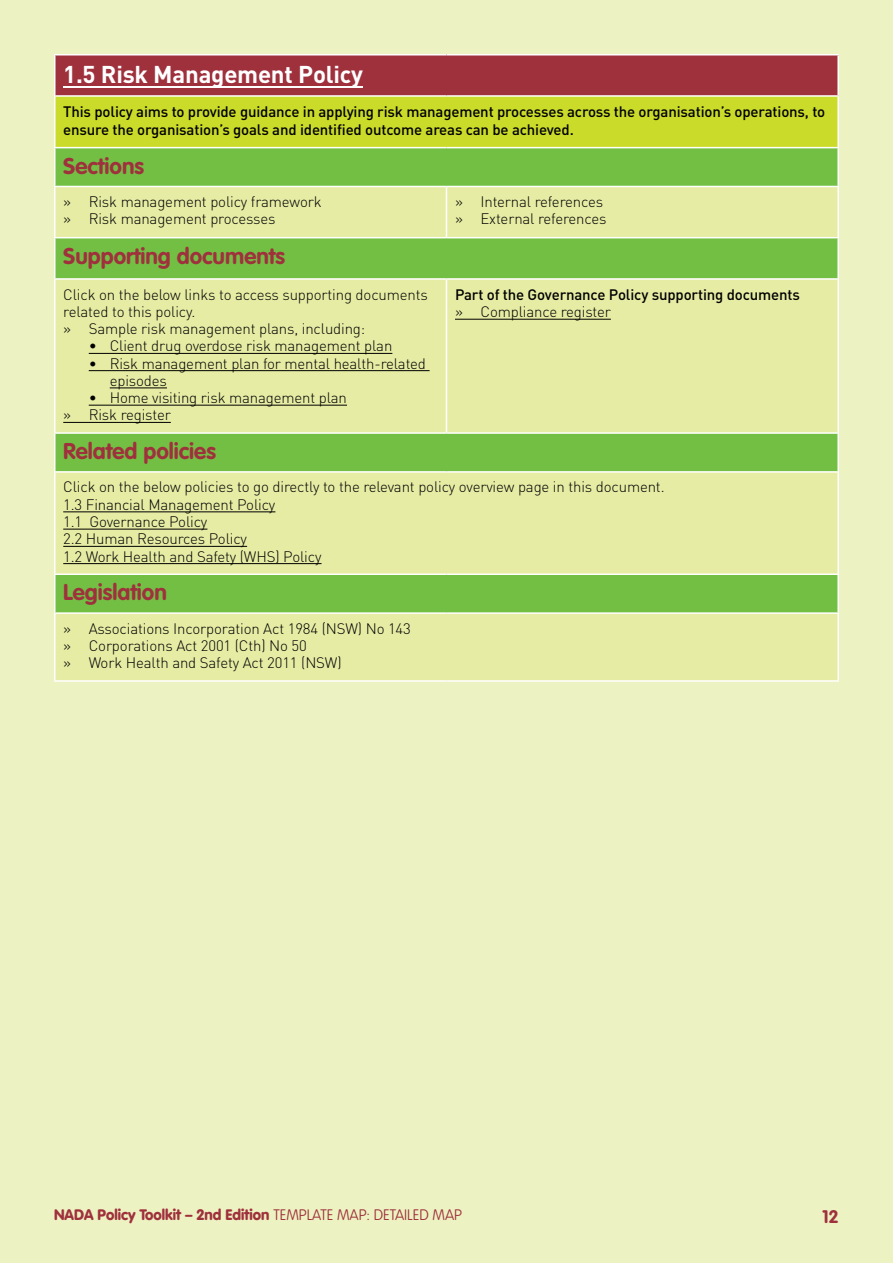
<style>
.page{position:relative;width:893px;height:1263px;background:#edf2c2}
.page>*{position:absolute;margin:0;border:0;box-sizing:border-box;transform-origin:0 0}
.TABLE_Head_A{font:700 24px "DIN";letter-spacing:-.01em;color:#fff}
.Head_C{font:700 22.5px "VAG Rounded";color:#9f313d}
.Head_B{font:700 18px "VAG Rounded";color:#9f313d}
.Table_Light{font:300 15px/17.2px "DIN";letter-spacing:-.01em;color:#000}
.Table_bold_paragraph{font:500 15px/18px "DIN";letter-spacing:-.01em;color:#000}
.Head_B-2{font:900 15px "VAG Rounded";color:#9f313d}
.s1{font-weight:100}
</style>
<div class="page">
<div style="left:55px;top:55px;width:783px;height:41px;background:#9f313d"></div>
<div style="left:55px;top:96px;width:783px;height:52px;background:#cbdb2a"></div>
<div style="left:56px;top:148px;width:781px;height:38px;background:#72bf44"></div>
<svg style="left:56px;top:188px;width:781px;height:492px;fill:#e6eca4"></svg>
<hr style="left:54px;top:54px;width:392px;height:2px;background:#fff">
<hr style="left:54px;top:55px;width:2px;height:40px;background:#fff">
<hr style="left:446px;top:54px;width:393px;height:2px;background:#fff">
<hr style="left:837px;top:55px;width:2px;height:40px;background:#fff">
<hr style="left:54px;top:95px;width:392px;height:2px;background:#fff">
<hr style="left:54px;top:97px;width:2px;height:50px;background:#fff">
<hr style="left:446px;top:95px;width:393px;height:2px;background:#fff">
<hr style="left:837px;top:97px;width:2px;height:50px;background:#fff">
<hr style="left:54px;top:147px;width:392px;height:1px;background:#fff">
<hr style="left:54px;top:148px;width:2px;height:38px;background:#fff">
<hr style="left:446px;top:147px;width:393px;height:1px;background:#fff">
<hr style="left:837px;top:148px;width:2px;height:38px;background:#fff">
<hr style="left:54px;top:186px;width:392px;height:1px;background:#fff">
<hr style="left:446px;top:186px;width:393px;height:1px;background:#fff">
<hr style="left:54px;top:237px;width:392px;height:1px;background:#fff">
<hr style="left:54px;top:238px;width:2px;height:40px;background:#fff">
<hr style="left:446px;top:237px;width:393px;height:1px;background:#fff">
<hr style="left:837px;top:238px;width:2px;height:40px;background:#fff">
<hr style="left:54px;top:278px;width:392px;height:2px;background:#fff">
<hr style="left:446px;top:278px;width:393px;height:2px;background:#fff">
<hr style="left:54px;top:432px;width:392px;height:2px;background:#fff">
<hr style="left:54px;top:434px;width:2px;height:37px;background:#fff">
<hr style="left:446px;top:432px;width:393px;height:2px;background:#fff">
<hr style="left:837px;top:434px;width:2px;height:37px;background:#fff">
<hr style="left:54px;top:471px;width:392px;height:2px;background:#fff">
<hr style="left:446px;top:471px;width:393px;height:2px;background:#fff">
<hr style="left:54px;top:573px;width:392px;height:2px;background:#fff">
<hr style="left:54px;top:575px;width:2px;height:37px;background:#fff">
<hr style="left:446px;top:573px;width:393px;height:2px;background:#fff">
<hr style="left:837px;top:575px;width:2px;height:37px;background:#fff">
<hr style="left:54px;top:612px;width:392px;height:2px;background:#fff">
<hr style="left:446px;top:612px;width:393px;height:2px;background:#fff">
<hr style="left:54px;top:680px;width:392px;height:2px;background:#fff">
<hr style="left:446px;top:680px;width:393px;height:2px;background:#fff">
<hr style="left:54px;top:187px;width:2px;height:50px;background:#fff">
<hr style="left:446px;top:187px;width:1px;height:50px;background:#fff">
<hr style="left:837px;top:187px;width:2px;height:50px;background:#fff">
<hr style="left:54px;top:280px;width:2px;height:152px;background:#fff">
<hr style="left:446px;top:280px;width:1px;height:152px;background:#fff">
<hr style="left:837px;top:280px;width:2px;height:152px;background:#fff">
<hr style="left:54px;top:473px;width:2px;height:100px;background:#fff">
<hr style="left:837px;top:473px;width:2px;height:100px;background:#fff">
<hr style="left:54px;top:614px;width:2px;height:66px;background:#fff">
<hr style="left:837px;top:614px;width:2px;height:66px;background:#fff">
<hr style="left:89px;top:353px;width:303px;height:1px;background:#000">
<hr style="left:89px;top:370px;width:341px;height:1px;background:#000">
<hr style="left:110px;top:388px;width:57px;height:1px;background:#000">
<hr style="left:89px;top:405px;width:258px;height:1px;background:#000">
<hr style="left:63px;top:422px;width:108px;height:1px;background:#000">
<hr style="left:455px;top:319px;width:156px;height:1px;background:#000">
<hr style="left:63px;top:512px;width:212px;height:1px;background:#000">
<hr style="left:63px;top:529px;width:144px;height:1px;background:#000">
<hr style="left:63px;top:546px;width:184px;height:1px;background:#000">
<hr style="left:63px;top:563px;width:259px;height:1px;background:#000">
<hr style="left:63px;top:87px;width:300px;height:1px;background:#fff">
<p class="TABLE_Head_A" style="left:63px;top:59px;width:301px">1.5 Risk Management Policy</p>
<p class="Table_bold_paragraph" style="left:63px;top:102px;width:764px">This policy aims to provide guidance in applying risk management processes across the organisation’s operations, to ensure the organisation’s goals and identified outcome areas can be achieved.</p>
<p class="Head_C" style="left:63px;top:153px;width:82px">Sections</p>
<p class="Table_Light" style="left:63px;top:193px;width:260px">» Risk management policy framework</p>
<p class="Table_Light" style="left:63px;top:210px;width:214px">» Risk management processes</p>
<p class="Table_Light" style="left:455px;top:193px;width:150px">» Internal references</p>
<p class="Table_Light" style="left:455px;top:210px;width:153px">» External references</p>
<p class="Head_C" style="left:63px;top:243px;width:223px">Supporting documents</p>
<p class="Table_Light" style="left:63px;top:285px;width:366px">Click on the below links to access supporting documents related to this policy.</p>
<p class="Table_Light" style="left:63px;top:320px;width:303px">» Sample risk management plans, including:</p>
<p class="Table_Light" style="left:89px;top:337px;width:305px">• Client drug overdose risk management plan</p>
<p class="Table_Light" style="left:110px;top:354px;width:318px;text-indent:-21px">• Risk management plan for mental health-related episodes</p>
<p class="Table_Light" style="left:89px;top:389px;width:260px">• Home visiting risk management plan</p>
<p class="Table_Light" style="left:63px;top:406px;width:109px">» Risk register</p>
<p class="Table_bold_paragraph" style="left:455px;top:285px;width:347px">Part of the Governance Policy supporting documents</p>
<p class="Table_Light" style="left:455px;top:303px;width:157px">» Compliance register</p>
<p class="Head_C" style="left:63px;top:438px;width:154px">Related policies</p>
<p class="Table_Light" style="left:63px;top:478px;width:603px">Click on the below policies to go directly to the relevant policy overview page in this document.</p>
<p class="Table_Light" style="left:63px;top:496px;width:214px">1.3 Financial Management Policy</p>
<p class="Table_Light" style="left:63px;top:513px;width:146px">1.1 Governance Policy</p>
<p class="Table_Light" style="left:63px;top:530px;width:185px">2.2 Human Resources Policy</p>
<p class="Table_Light" style="left:63px;top:547px;width:260px">1.2 Work Health and Safety (WHS) Policy</p>
<p class="Head_C" style="left:63px;top:579px;width:105px">Legislation</p>
<p class="Table_Light" style="left:63px;top:619px;width:349px">» Associations Incorporation Act 1984 (NSW) No 143</p>
<p class="Table_Light" style="left:63px;top:637px;width:245px">» Corporations Act 2001 (Cth) No 50</p>
<p class="Table_Light" style="left:63px;top:654px;width:280px">» Work Health and Safety Act 2011 (NSW)</p>
<p class="Head_B-2" style="left:54px;top:1206px;width:410px">NADA Policy Toolkit – 2nd Edition <span class="s1">TEMPLATE MAP: DETAILED MAP</span></p>
<p class="Head_B" style="left:822px;top:1206px;width:18px">12</p>
</div>
